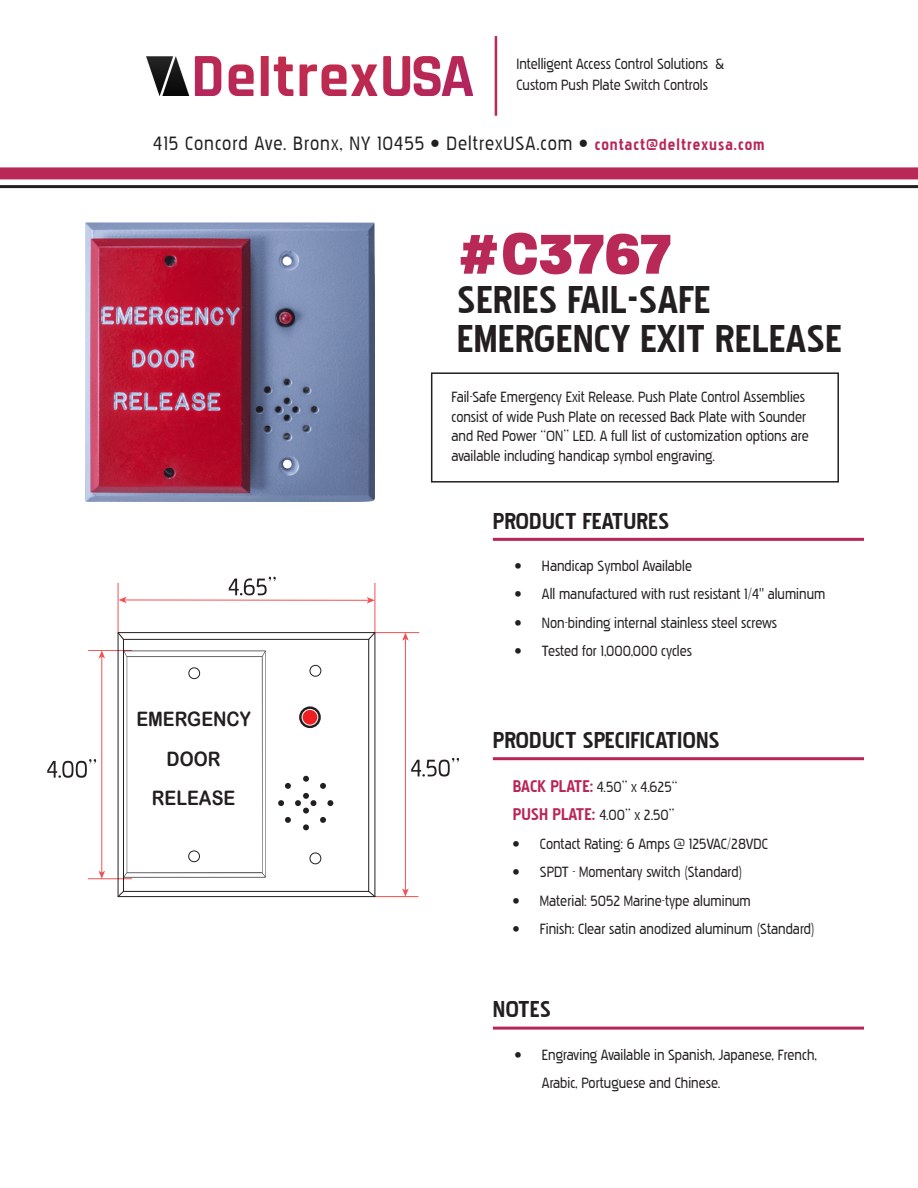
<style>
.page{position:relative;width:918px;height:1188px;background:#fff}
.page>*{position:absolute;margin:0;border:0;box-sizing:border-box;transform-origin:0 0}
.t1{font:900 55.05px "Tofino";color:#b82957}
.t2{font:700 48px/39px "Pakenham";color:#231f20}
.t3{font:700 28.5px "Pakenham";color:#231f20}
.t4{font:19.95px/39.9px "Arial Rounded MT Bold";color:#231f20;text-align:center;scale:.89 1}
.t5{font:19.5px "Pakenham Rg";letter-spacing:.05em;color:#231f20}
.t6{font:15px/19.5px "Pakenham Rg";color:#231f20}
.s1{font-family:"Pakenham";font-weight:700;color:#b82657}
.s2{font-family:"Pakenham";font-weight:700;font-size:21px;color:#b82657}
</style>
<div class="page">
<div style="left:0;top:167px;width:918px;height:12px;background:#b82957"></div>
<hr style="left:0;top:185px;width:918px;height:3px;background:#231f20">
<hr style="left:495px;top:36px;width:2px;height:80px;background:#b82957">
<img style="left:147px;top:56px;width:327px;height:39px">
<hr style="left:493px;top:538px;width:371px;height:3px;background:#b82657">
<hr style="left:493px;top:1027px;width:371px;height:3px;background:#b82657">
<hr style="left:493px;top:757px;width:371px;height:3px;background:#b82657">
<img style="left:86px;top:222px;width:288px;height:280px">
<div style="left:431px;top:372px;width:408px;height:111px;border:2px solid #231f20"></div>
<div style="left:118px;top:632px;width:257px;height:265px;border:1px solid #231f20"></div>
<div style="left:123px;top:639px;width:246px;height:253px;border:1px solid #231f20"></div>
<svg style="left:368px;top:631px;width:8px;height:10px"></svg>
<svg style="left:117px;top:631px;width:8px;height:10px"></svg>
<svg style="left:117px;top:890px;width:8px;height:8px"></svg>
<svg style="left:368px;top:890px;width:8px;height:8px"></svg>
<div style="left:310px;top:665px;width:11px;height:12px;border:1px solid #231f20;border-radius:50%"></div>
<div style="left:310px;top:853px;width:11px;height:11px;border:1px solid #231f20;border-radius:50%"></div>
<hr style="left:405px;top:638px;width:1px;height:253px;background:#f05254">
<svg style="left:402px;top:633px;width:7px;height:8px"></svg>
<svg style="left:402px;top:889px;width:7px;height:7px"></svg>
<hr style="left:375px;top:632px;width:44px;height:1px;background:#f05254">
<hr style="left:375px;top:896px;width:43px;height:1px;background:#f05254">
<hr style="left:101px;top:656px;width:1px;height:217px;background:#f05254">
<svg style="left:98px;top:651px;width:7px;height:8px"></svg>
<svg style="left:98px;top:871px;width:7px;height:7px"></svg>
<hr style="left:88px;top:650px;width:44px;height:1px;background:#f05254">
<hr style="left:88px;top:878px;width:44px;height:1px;background:#f05254">
<svg style="left:411px;top:758px;width:48px;height:19px"></svg>
<svg style="left:47px;top:759px;width:49px;height:19px"></svg>
<svg style="left:229px;top:577px;width:47px;height:18px"></svg>
<hr style="left:124px;top:600px;width:245px;height:1px;background:#f05254">
<svg style="left:367px;top:597px;width:8px;height:7px"></svg>
<svg style="left:119px;top:597px;width:8px;height:6px"></svg>
<hr style="left:375px;top:583px;width:1px;height:49px;background:#f05254">
<hr style="left:118px;top:583px;width:1px;height:49px;background:#f05254">
<svg style="left:124px;top:651px;width:142px;height:227px"></svg>
<div style="left:299px;top:706px;width:22px;height:22px;border:5px solid #231f20;border-radius:50%"></div>
<div style="left:302px;top:709px;width:16px;height:16px;background:#ee1f23;border-radius:50%"></div>
<div style="left:302px;top:709px;width:16px;height:17px;border:1px solid #fff;border-radius:50%"></div>
<svg style="left:278px;top:776px;width:55px;height:54px"></svg>
<p class="t6" style="left:516px;top:53px;width:209px;line-height:21px">Intelligent Access Control Solutions &amp;<br>Custom Push Plate Switch Controls</p>
<h3 class="t5" style="left:153px;top:132px;width:613px">415 Concord Ave. Bronx, NY 10455 • DeltrexUSA.com • <span class="s1">contact@deltrexusa.com</span></h3>
<p class="t1" style="left:457px;top:206px;width:216px">#C3767</p>
<p class="t2" style="left:457px;top:281px;width:387px">SERIES FAIL-SAFE<br>EMERGENCY EXIT RELEASE</p>
<p class="t6" style="left:452px;top:387px;width:359px">Fail-Safe Emergency Exit Release. Push Plate Control Assemblies consist of wide Push Plate on recessed Back Plate with Sounder and Red Power “ON” LED. A full list of customization options are available including handicap symbol engraving.</p>
<p class="t3" style="left:493px;top:508px;width:178px">PRODUCT FEATURES</p>
<p class="t4" style="left:136px;top:698px;width:130px">EMERGENCY<br>DOOR<br>RELEASE</p>
<p class="t6" style="left:515px;top:556px;width:179px">• Handicap Symbol Available</p>
<p class="t6" style="left:515px;top:585px;width:312px">• All manufactured with rust resistant 1/4" aluminum</p>
<p class="t6" style="left:515px;top:613px;width:264px">• Non-binding internal stainless steel screws</p>
<p class="t6" style="left:515px;top:642px;width:179px">• Tested for 1,000,000 cycles</p>
<p class="t3" style="left:493px;top:728px;width:229px">PRODUCT SPECIFICATIONS</p>
<p class="t6" style="left:513px;top:777px;width:166px"><span class="s2">BACK PLATE:</span> 4.50” x 4.625“</p>
<p class="t6" style="left:513px;top:805px;width:163px"><span class="s2">PUSH PLATE:</span> 4.00” x 2.50”</p>
<p class="t6" style="left:513px;top:834px;width:257px">• Contact Rating: 6 Amps @ 125VAC/28VDC</p>
<p class="t6" style="left:513px;top:862px;width:231px">• SPDT - Momentary switch (Standard)</p>
<p class="t6" style="left:513px;top:891px;width:240px">• Material: 5052 Marine-type aluminum</p>
<p class="t6" style="left:513px;top:919px;width:303px">• Finish: Clear satin anodized aluminum (Standard)</p>
<p class="t3" style="left:493px;top:997px;width:60px">NOTES</p>
<p class="t6" style="left:542px;top:1040px;width:277px;line-height:28.5px;text-indent:-27px">• Engraving Available in Spanish, Japanese, French,<br>Arabic, Portuguese and Chinese.</p>
</div>
